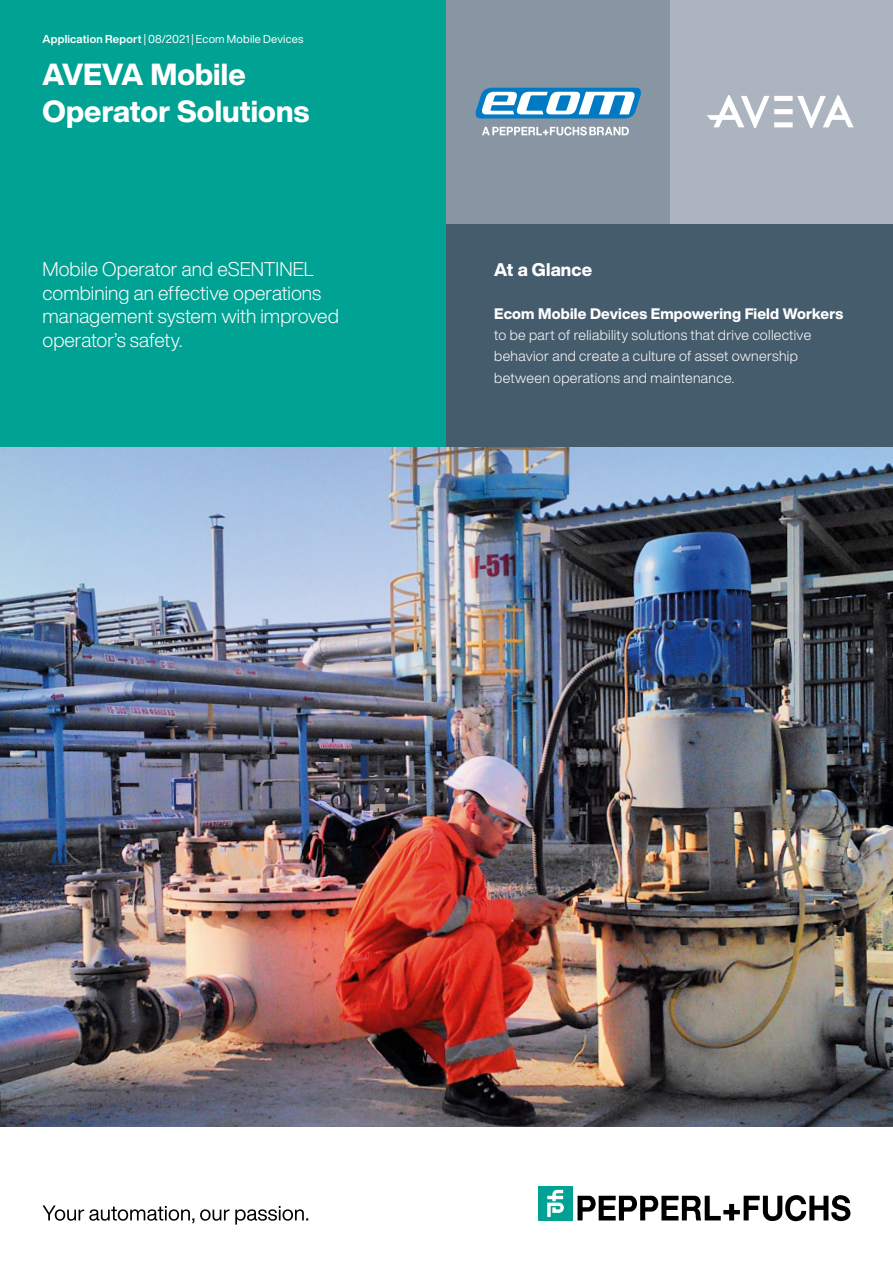
<style>
.page{position:relative;width:893px;height:1263px;background:#fff}
.page>*{position:absolute;margin:0;border:0;box-sizing:border-box;transform-origin:0 0}
.Headline_Titel_20_pt{font:800 30px/37.2px "Helvetica Now Display";color:#fff}
.Subhead_und_Zusatzte{font:300 19.5px/23.4px "Helvetica Now Display";color:#fff}
.Subhead_10_pt__Weiß{font:800 18px "Helvetica Now Display";letter-spacing:.005em;color:#fff}
.Subhead_10_pt__Weiß-2{font:800 15px "Helvetica Now Display";letter-spacing:.01em;color:#fff}
.Subhead_10_pt__Weiß-3{font:300 14.25px/21.3px "Helvetica Now Display";letter-spacing:.02em;color:#fff}
.Absatzformat_1{font:11.25px "Helvetica Now Display";letter-spacing:.02em;color:#fff}
.s1{font-weight:700}
</style>
<div class="page">
<svg style="left:42px;top:1205px;width:266px;height:19px"></svg>
<svg style="left:578px;top:1195px;width:273px;height:26px"></svg>
<div style="left:539px;top:1186px;width:34px;height:34px;background:#00a294"></div>
<svg style="left:547px;top:1190px;width:17px;height:27px"></svg>
<img style="left:0;top:446px;width:893px;height:681px">
<div style="left:0;top:0;width:446px;height:446px;background:#00a294"></div>
<div style="left:446px;top:0;width:447px;height:446px;background:#455c6d"></div>
<div style="left:647px;top:0;width:246px;height:223px;background:#acb4bf"></div>
<div style="left:446px;top:0;width:224px;height:223px;background:#8895a3"></div>
<svg style="left:475px;top:88px;width:166px;height:30px"></svg>
<svg style="left:482px;top:127px;width:147px;height:9px"></svg>
<svg style="left:707px;top:95px;width:147px;height:33px"></svg>
<p class="Absatzformat_1" style="left:43px;top:31px;width:262px"><span class="s1">Application Report</span> | 08/2021 | Ecom Mobile Devices</p>
<p class="Headline_Titel_20_pt" style="left:43px;top:56px;width:268px">AVEVA Mobile<br>Operator Solutions</p>
<p class="Subhead_und_Zusatzte" style="left:43px;top:258px;width:298px">Mobile Operator and eSENTINEL combining an effective operations management system with improved operator’s safety.</p>
<p class="Subhead_10_pt__Weiß" style="left:494px;top:257px;width:99px">At a Glance</p>
<p class="Subhead_10_pt__Weiß-2" style="left:494px;top:303px;width:351px">Ecom Mobile Devices Empowering Field Workers</p>
<p class="Subhead_10_pt__Weiß-3" style="left:494px;top:324px;width:319px">to be part of reliability solutions that drive collective behavior and create a culture of asset ownership between operations and maintenance.</p>
</div>
